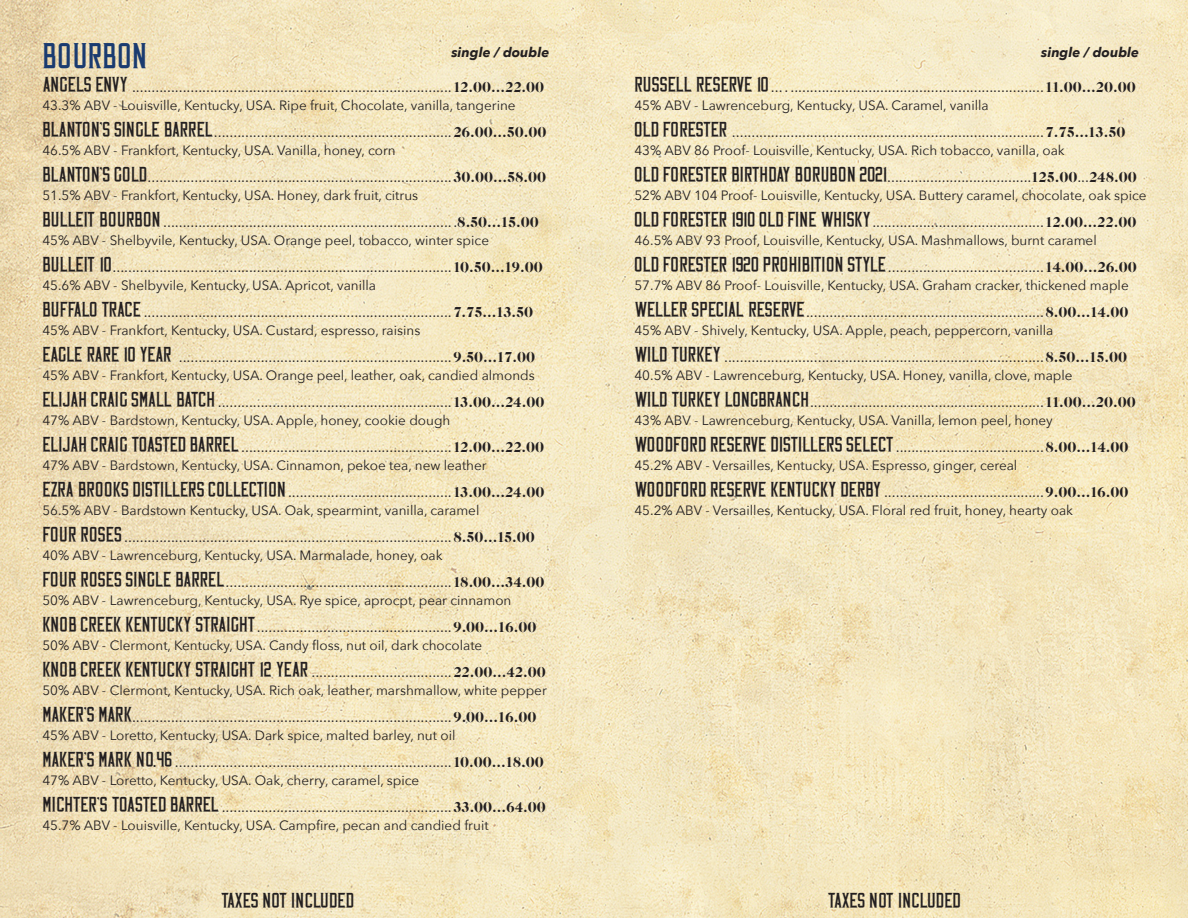
<style>
.page{position:relative;width:1188px;height:918px;background:#fff}
.page>*{position:absolute;margin:0;border:0;box-sizing:border-box;transform-origin:0 0}
.t1{font:36px "Vintage Whiskey";letter-spacing:.05em;color:#1a3b70}
.t2{font:21px "Vintage Whiskey";letter-spacing:-.015em;color:#231f20}
.t3{font:15px "Avenir Next";color:#231f20}
.t4{font:13.5px "Avenir Next";color:#231f20}
.t5{font:italic 700 13.5px "Avenir Next";color:#231f20}
.s1{font-family:"Vintage Whiskey";font-size:21px}
.s2{font-family:"Caslon CP"}
</style>
<div class="page">
<img style="left:1px;top:0;width:1187px;height:918px">
<p class="t1" style="left:42px;top:41px;width:106px">BOURBON</p>
<p class="t5" style="left:451px;top:40px;width:100px">single / double</p>
<p class="t5" style="left:1041px;top:41px;width:100px">single / double</p>
<p class="t3" style="left:42px;top:74px;width:503px"><span class="s1">ANGELS ENVY</span> ..................................................................................<span class="s2">12.00...22.00</span></p>
<p class="t4" style="left:42px;top:94px;width:475px">43.3% ABV - Louisville, Kentucky, USA. Ripe fruit, Chocolate, vanilla, tangerine</p>
<p class="t3" style="left:42px;top:119px;width:506px"><span class="s1">BLANTON'S SINGLE BARREL</span>.............................................................<span class="s2">26.00...50.00</span></p>
<p class="t4" style="left:42px;top:139px;width:355px">46.5% ABV - Frankfort, Kentucky, USA. Vanilla, honey, corn</p>
<p class="t3" style="left:42px;top:164px;width:505px"><span class="s1">BLANTON'S GOLD</span>..............................................................................<span class="s2">30.00...58.00</span></p>
<p class="t4" style="left:42px;top:184px;width:377px">51.5% ABV - Frankfort, Kentucky, USA. Honey, dark fruit, citrus</p>
<p class="t3" style="left:42px;top:209px;width:498px"><span class="s1">BULLEIT BOURBON</span> ...........................................................................<span class="s2">8.50...15.00</span></p>
<p class="t4" style="left:42px;top:229px;width:448px">45% ABV - Shelbyvile, Kentucky, USA. Orange peel, tobacco, winter spice</p>
<p class="t3" style="left:42px;top:254px;width:502px"><span class="s1">BULLEIT 10</span>.......................................................................................<span class="s2">10.50...19.00</span></p>
<p class="t4" style="left:42px;top:274px;width:335px">45.6% ABV - Shelbyvile, Kentucky, USA. Apricot, vanilla</p>
<p class="t3" style="left:42px;top:299px;width:492px"><span class="s1">BUFFALO TRACE</span> ...............................................................................<span class="s2">7.75...13.50</span></p>
<p class="t4" style="left:42px;top:319px;width:380px">45% ABV - Frankfort, Kentucky, USA. Custard, espresso, raisins</p>
<p class="t3" style="left:42px;top:344px;width:494px"><span class="s1">EAGLE RARE 10 YEAR</span> ......................................................................<span class="s2">9.50...17.00</span></p>
<p class="t4" style="left:42px;top:364px;width:494px">45% ABV - Frankfort, Kentucky, USA. Orange peel, leather, oak, candied almonds</p>
<p class="t3" style="left:42px;top:389px;width:504px"><span class="s1">ELIJAH CRAIG SMALL BATCH</span> ............................................................<span class="s2">13.00...24.00</span></p>
<p class="t4" style="left:42px;top:409px;width:410px">47% ABV - Bardstown, Kentucky, USA. Apple, honey, cookie dough</p>
<p class="t3" style="left:42px;top:434px;width:503px"><span class="s1">ELIJAH CRAIG TOASTED BARREL</span>......................................................<span class="s2">12.00...22.00</span></p>
<p class="t4" style="left:42px;top:454px;width:446px">47% ABV - Bardstown, Kentucky, USA. Cinnamon, pekoe tea, new leather</p>
<p class="t3" style="left:42px;top:479px;width:504px"><span class="s1">EZRA BROOKS DISTILLERS COLLECTION</span> ..........................................<span class="s2">13.00...24.00</span></p>
<p class="t4" style="left:42px;top:499px;width:439px">56.5% ABV - Bardstown Kentucky, USA. Oak, spearmint, vanilla, caramel</p>
<p class="t3" style="left:42px;top:524px;width:494px"><span class="s1">FOUR ROSES</span> ....................................................................................<span class="s2">8.50...15.00</span></p>
<p class="t4" style="left:42px;top:544px;width:402px">40% ABV - Lawrenceburg, Kentucky, USA. Marmalade, honey, oak</p>
<p class="t3" style="left:42px;top:569px;width:504px"><span class="s1">FOUR ROSES SINGLE BARREL</span>..........................................................<span class="s2">18.00...34.00</span></p>
<p class="t4" style="left:42px;top:589px;width:471px">50% ABV - Lawrenceburg, Kentucky, USA. Rye spice, aprocpt, pear cinnamon</p>
<p class="t3" style="left:42px;top:614px;width:496px"><span class="s1">KNOB CREEK KENTUCKY STRAIGHT</span>..................................................<span class="s2">9.00...16.00</span></p>
<p class="t4" style="left:42px;top:634px;width:442px">50% ABV - Clermont, Kentucky, USA. Candy floss, nut oil, dark chocolate</p>
<p class="t3" style="left:42px;top:659px;width:505px"><span class="s1">KNOB CREEK KENTUCKY STRAIGHT 12 YEAR</span> ....................................<span class="s2">22.00...42.00</span></p>
<p class="t4" style="left:42px;top:679px;width:506px">50% ABV - Clermont, Kentucky, USA. Rich oak, leather, marshmallow, white pepper</p>
<p class="t3" style="left:42px;top:704px;width:496px"><span class="s1">MAKER'S MARK</span>..................................................................................<span class="s2">9.00...16.00</span></p>
<p class="t4" style="left:42px;top:724px;width:415px">45% ABV - Loretto, Kentucky, USA. Dark spice, malted barley, nut oil</p>
<p class="t3" style="left:42px;top:749px;width:503px"><span class="s1">MAKER'S MARK NO.46</span> .......................................................................<span class="s2">10.00...18.00</span></p>
<p class="t4" style="left:42px;top:769px;width:378px">47% ABV - Loretto, Kentucky, USA. Oak, cherry, caramel, spice</p>
<p class="t3" style="left:42px;top:794px;width:505px"><span class="s1">MICHTER'S TOASTED BARREL</span> ...........................................................<span class="s2">33.00...64.00</span></p>
<p class="t4" style="left:42px;top:814px;width:448px">45.7% ABV - Louisville, Kentucky, USA. Campfire, pecan and candied fruit</p>
<p class="t3" style="left:634px;top:74px;width:503px"><span class="s1">RUSSELL RESERVE 10</span> .... .................................................................<span class="s2">11.00...20.00</span></p>
<p class="t4" style="left:634px;top:93px;width:356px">45% ABV - Lawrenceburg, Kentucky, USA. Caramel, vanilla</p>
<p class="t3" style="left:634px;top:119px;width:492px"><span class="s1">OLD FORESTER</span> ................................................................................<span class="s2">7.75...13.50</span></p>
<p class="t4" style="left:634px;top:138px;width:432px">43% ABV 86 Proof- Louisville, Kentucky, USA. Rich tobacco, vanilla, oak</p>
<p class="t3" style="left:634px;top:164px;width:504px"><span class="s1">OLD FORESTER BIRTHDAY BORUBON 2021</span>.....................................<span class="s2">125.00</span>...<span class="s2">248.00</span></p>
<p class="t4" style="left:634px;top:183px;width:514px">52% ABV 104 Proof- Louisville, Kentucky, USA. Buttery caramel, chocolate, oak spice</p>
<p class="t3" style="left:634px;top:209px;width:503px"><span class="s1">OLD FORESTER 1910 OLD FINE WHISKY</span>............................................<span class="s2">12.00...22.00</span></p>
<p class="t4" style="left:635px;top:228px;width:464px">46.5% ABV 93 Proof, Louisville, Kentucky, USA. Mashmallows, burnt caramel</p>
<p class="t3" style="left:634px;top:254px;width:504px"><span class="s1">OLD FORESTER 1920 PROHIBITION STYLE</span>........................................<span class="s2">14.00...26.00</span></p>
<p class="t4" style="left:634px;top:273px;width:496px">57.7% ABV 86 Proof- Louisville, Kentucky, USA. Graham cracker, thickened maple</p>
<p class="t3" style="left:634px;top:299px;width:496px"><span class="s1">WELLER SPECIAL RESERVE</span>.............................................................<span class="s2">8.00...14.00</span></p>
<p class="t4" style="left:634px;top:318px;width:420px">45% ABV - Shively, Kentucky, USA. Apple, peach, peppercorn, vanilla</p>
<p class="t3" style="left:634px;top:344px;width:494px"><span class="s1">WILD TURKEY</span> ..................................................................................<span class="s2">8.50...15.00</span></p>
<p class="t4" style="left:634px;top:363px;width:440px">40.5% ABV - Lawrenceburg, Kentucky, USA. Honey, vanilla, clove, maple</p>
<p class="t3" style="left:634px;top:389px;width:503px"><span class="s1">WILD TURKEY LONGBRANCH</span>............................................................<span class="s2">11.00...20.00</span></p>
<p class="t4" style="left:634px;top:408px;width:420px">43% ABV - Lawrenceburg, Kentucky, USA. Vanilla, lemon peel, honey</p>
<p class="t3" style="left:634px;top:434px;width:496px"><span class="s1">WOODFORD RESERVE DISTILLERS SELECT</span>......................................<span class="s2">8.00...14.00</span></p>
<p class="t4" style="left:635px;top:453px;width:384px">45.2% ABV - Versailles, Kentucky, USA. Espresso, ginger, cereal</p>
<p class="t3" style="left:635px;top:479px;width:496px"><span class="s1">WOODFORD RESERVE KENTUCKY DERBY</span> .........................................<span class="s2">9.00...16.00</span></p>
<p class="t4" style="left:635px;top:498px;width:440px">45.2% ABV - Versailles, Kentucky, USA. Floral red fruit, honey, hearty oak</p>
<p class="t2" style="left:221px;top:891px;width:134px">TAXES NOT INCLUDED</p>
<p class="t2" style="left:828px;top:891px;width:134px">TAXES NOT INCLUDED</p>
</div>
